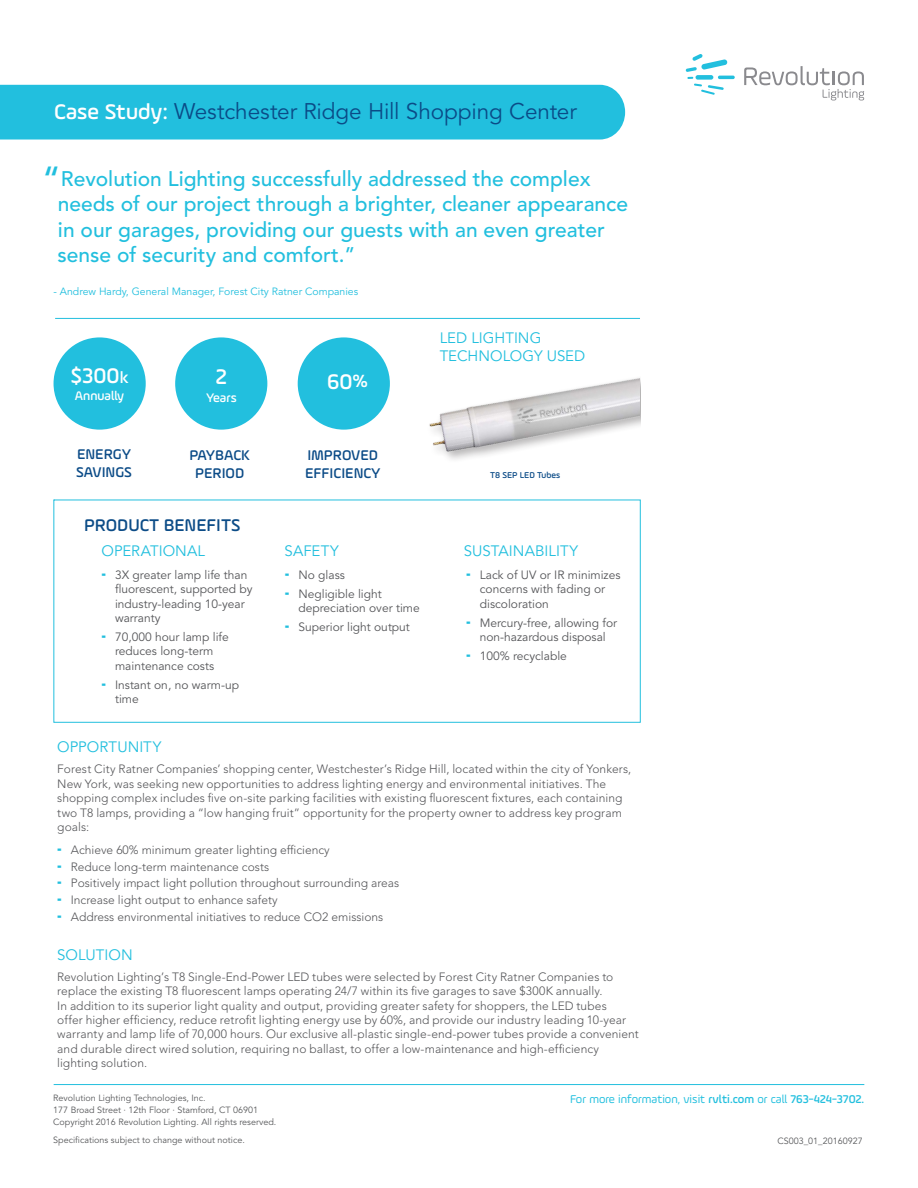
<style>
.page{position:relative;width:918px;height:1188px;background:#fff}
.page>*{position:absolute;margin:0;border:0;box-sizing:border-box;transform-origin:0 0}
.Secondary_Product_Na{font:22.5px "Avenir LT Std";letter-spacing:-.005em;color:#0b4b87}
.t1{font:500 22.5px "Ample";color:#fff}
.t2{font:500 21px/25.2px "Avenir LT Std";color:#22bfde}
.t3{font:500 18px "Ample";color:#0c4c87}
.t4{font:15px "Avenir LT Std";letter-spacing:.005em;color:#22bfde}
.Icon_Titles{font:500 15px "Ample";color:#0b4b87}
.t5{font:500 13.2px "Ample";color:#fff}
.Oppty_Solution_Text{font:300 12px/14.4px "Avenir LT Std";letter-spacing:.005em;color:#555659}
.t6{font:12px/14.4px "Avenir LT Std";color:#555659}
.t7{font:12px "Ample";color:#22bfde}
.Quote_Author{font:10.5px "Avenir LT Std";color:#22bfde}
.Doc_Control_Number{font:9px/12px "Avenir LT Std";color:#57585a}
.t8{font:500 9px "Ample";color:#0b4b87}
.s1{font-family:"Ample";font-weight:500;color:#fff}
.s2{font-size:36px}
.s3{font-size:16.95px}
.s4{font-size:18.75px}
.s5{font-weight:500}
</style>
<div class="page">
<div style="left:0;top:85px;width:625px;height:55px;background:#22bfde"></div>
<hr style="left:55px;top:318px;width:585px;height:1px;background:#22bfde">
<svg style="left:686px;top:54px;width:49px;height:41px"></svg>
<svg style="left:744px;top:66px;width:120px;height:34px"></svg>
<div style="left:298px;top:337px;width:92px;height:93px;background:#22bfde;border-radius:50%"></div>
<div style="left:175px;top:337px;width:92px;height:93px;background:#22bfde;border-radius:50%"></div>
<div style="left:54px;top:337px;width:92px;height:93px;background:#22bfde;border-radius:50%"></div>
<img style="left:429px;top:378px;width:211px;height:82px">
<div style="left:54px;top:499px;width:587px;height:224px;border:1px solid #22bfde"></div>
<hr style="left:54px;top:1084px;width:810px;height:1px;background:#22bfde">
<p class="Secondary_Product_Na" style="left:54px;top:98px;width:524px"><span class="s1">Case Study:</span> Westchester Ridge Hill Shopping Center</p>
<p class="t2" style="left:58px;top:167px;width:572px;text-indent:-15px"><span class="s2">“</span>Revolution Lighting successfully addressed the complex needs of our project through a brighter, cleaner appearance in our garages, providing our guests with an even greater sense of security and comfort.”</p>
<p class="Quote_Author" style="left:54px;top:285px;width:306px">- Andrew Hardy, General Manager, Forest City Ratner Companies</p>
<p class="t1" style="left:71px;top:362px;width:59px">$300<span class="s3">k</span></p>
<p class="t5" style="left:75px;top:388px;width:51px">Annually</p>
<p class="Icon_Titles" style="left:77px;top:445px;width:56px">ENERGY</p>
<p class="Icon_Titles" style="left:76px;top:463px;width:58px">SAVINGS</p>
<p class="t1" style="left:216px;top:363px;width:13px">2</p>
<p class="t1" style="left:327px;top:368px;width:43px">60<span class="s4">%</span></p>
<p class="t5" style="left:206px;top:389px;width:32px">Years</p>
<p class="Icon_Titles" style="left:190px;top:446px;width:62px">PAYBACK</p>
<p class="Icon_Titles" style="left:195px;top:464px;width:51px">PERIOD</p>
<p class="Icon_Titles" style="left:308px;top:446px;width:72px">IMPROVED</p>
<p class="Icon_Titles" style="left:305px;top:464px;width:77px">EFFICIENCY</p>
<h3 class="t4" style="left:440px;top:329px;width:103px">LED LIGHTING</h3>
<h3 class="t4" style="left:440px;top:347px;width:147px">TECHNOLOGY USED</h3>
<p class="t8" style="left:490px;top:469px;width:72px">T8 SEP LED Tubes</p>
<p class="t3" style="left:84px;top:514px;width:158px">PRODUCT BENEFITS</p>
<p class="t6" style="left:115px;top:568px;width:139px">3X greater lamp life than fluorescent, supported by industry-leading 10-year warranty</p>
<p class="t6" style="left:115px;top:630px;width:115px">70,000 hour lamp life reduces long-term maintenance costs</p>
<p class="t6" style="left:115px;top:678px;width:126px">Instant on, no warm-up time</p>
<h3 class="t4" style="left:102px;top:542px;width:105px">OPERATIONAL</h3>
<h3 class="t4" style="left:285px;top:542px;width:56px">SAFETY</h3>
<h3 class="t4" style="left:464px;top:542px;width:116px">SUSTAINABILITY</h3>
<p class="t6" style="left:480px;top:568px;width:142px">Lack of UV or IR minimizes concerns with fading or discoloration</p>
<p class="t6" style="left:480px;top:616px;width:139px">Mercury-free, allowing for non-hazardous disposal</p>
<p class="t6" style="left:480px;top:649px;width:89px">100% recyclable</p>
<p class="t6" style="left:298px;top:568px;width:48px">No glass</p>
<p class="t6" style="left:298px;top:587px;width:123px">Negligible light depreciation over time</p>
<p class="t6" style="left:298px;top:620px;width:113px">Superior light output</p>
<h3 class="t4" style="left:57px;top:738px;width:105px">OPPORTUNITY</h3>
<p class="Oppty_Solution_Text" style="left:57px;top:762px;width:576px">Forest City Ratner Companies’ shopping center, Westchester’s Ridge Hill, located within the city of Yonkers, New York, was seeking new opportunities to address lighting energy and environmental initiatives. The shopping complex includes five on-site parking facilities with existing fluorescent fixtures, each containing two T8 lamps, providing a “low hanging fruit” opportunity for the property owner to address key program goals:</p>
<p class="Oppty_Solution_Text" style="left:71px;top:843px;width:260px">Achieve 60% minimum greater lighting efficiency</p>
<p class="Oppty_Solution_Text" style="left:71px;top:860px;width:200px">Reduce long-term maintenance costs</p>
<p class="Oppty_Solution_Text" style="left:71px;top:876px;width:330px">Positively impact light pollution throughout surrounding areas</p>
<p class="Oppty_Solution_Text" style="left:71px;top:893px;width:208px">Increase light output to enhance safety</p>
<p class="Oppty_Solution_Text" style="left:71px;top:909px;width:314px">Address environmental initiatives to reduce CO2 emissions</p>
<h3 class="t4" style="left:57px;top:946px;width:77px">SOLUTION</h3>
<p class="Oppty_Solution_Text" style="left:57px;top:969px;width:583px">Revolution Lighting’s T8 Single-End-Power LED tubes were selected by Forest City Ratner Companies to replace the existing T8 fluorescent lamps operating 24/7 within its five garages to save $300K annually.<br>In addition to its superior light quality and output, providing greater safety for shoppers, the LED tubes<br>offer higher efficiency, reduce retrofit lighting energy use by 60%, and provide our industry leading 10-year warranty and lamp life of 70,000 hours. Our exclusive all-plastic single-end-power tubes provide a convenient and durable direct wired solution, requiring no ballast, to offer a low-maintenance and high-efficiency lighting solution.</p>
<p class="Doc_Control_Number" style="left:53px;top:1092px;width:154px">Revolution Lighting Technologies, Inc.</p>
<p class="t7" style="left:570px;top:1092px;width:296px">For more information, visit <span class="s5">rvlti.com</span> or call <span class="s5">763-424-3702.</span></p>
<p class="Doc_Control_Number" style="left:53px;top:1104px;width:225px">177 Broad Street · 12th Floor · Stamford, CT 06901<br>Copyright 2016 Revolution Lighting. All rights reserved.</p>
<p class="Doc_Control_Number" style="left:53px;top:1134px;width:193px">Specifications subject to change without notice.</p>
<p class="Doc_Control_Number" style="left:777px;top:1135px;width:87px">CS003_01_20160927</p>
</div>
